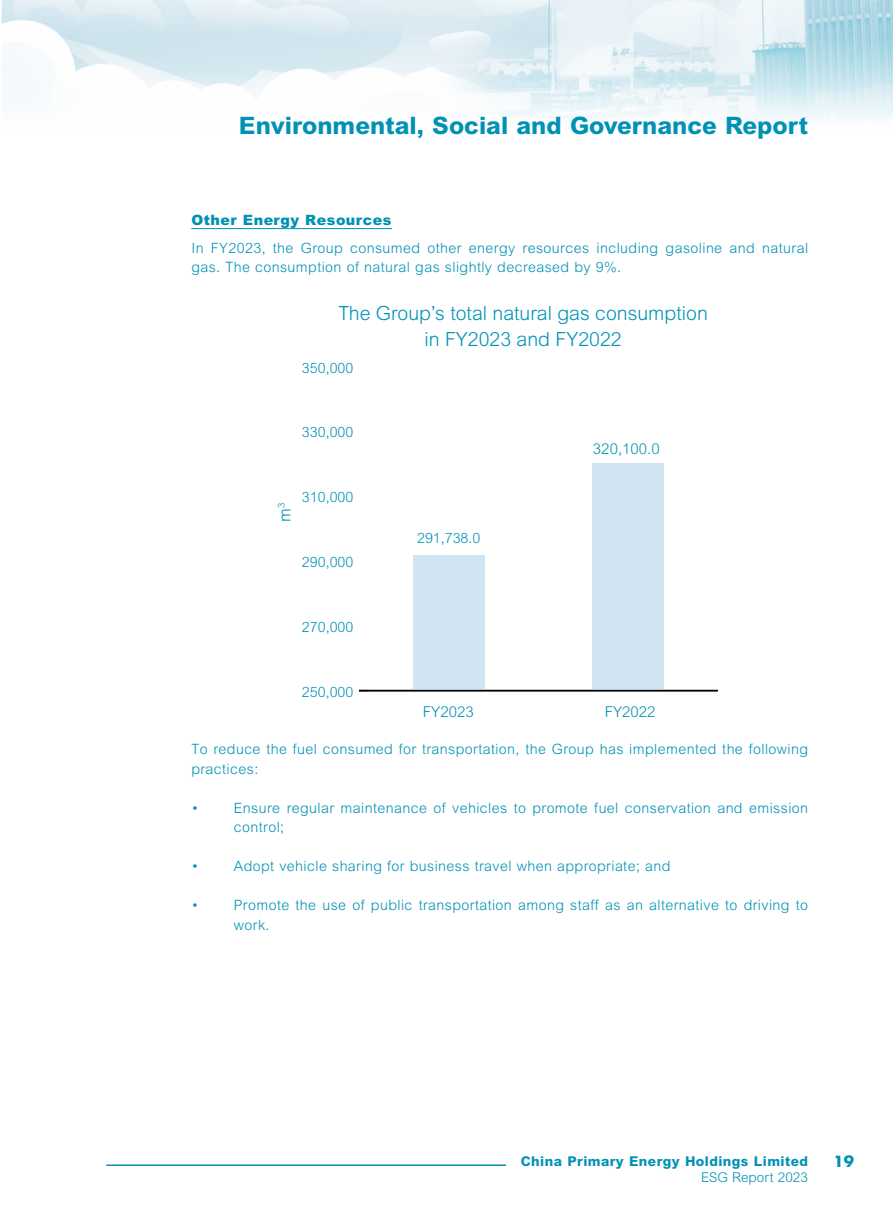
<style>
.page{position:relative;width:893px;height:1212px;background:#fff}
.page>*{position:absolute;margin:0;border:0;box-sizing:border-box;transform-origin:0 0}
.t1{font:800 24px "Arial MT Std";color:#0091b5}
.t2{font:300 19.5px/25.5px "Arial MT Std";color:#0091b5;text-align:center}
.t3{font:300 16.5px "Arial MT Std";color:#0091b5}
.t4{font:300 15px "Arial MT Std";color:#0091b5}
.t5{font:700 15px "Futura Std";color:#0091b5}
.t6{font:300 14.25px/19.5px "Arial MT Std";letter-spacing:.03em;color:#0091b5}
.t7{font:900 14.25px "Arial MT Std";letter-spacing:.035em;color:#0091b5}
.t8{font:800 13.5px "Arial MT Std";letter-spacing:.03em;color:#0091b5}
.t9{font:300 13.5px "Arial MT Std";letter-spacing:.005em;color:#0091b5}
</style>
<div class="page">
<img style="left:1px;top:0;width:892px;height:119px">
<hr style="left:106px;top:1164px;width:400px;height:2px;background:#0091b5">
<hr style="left:191px;top:228px;width:201px;height:1px;background:#0091b5">
<div style="left:413px;top:555px;width:72px;height:135px;background:#d0e4f1"></div>
<div style="left:592px;top:463px;width:72px;height:227px;background:#d0e4f1"></div>
<hr style="left:359px;top:690px;width:359px;height:1px;background:#000001">
<h1 class="t1" style="left:239px;top:111px;width:571px">Environmental, Social and Governance Report</h1>
<p class="t7" style="left:191px;top:211px;width:202px">Other Energy Resources</p>
<p class="t6" style="left:191px;top:238px;width:618px">In FY2023, the Group consumed other energy resources including gasoline and natural gas. The consumption of natural gas slightly decreased by 9%.</p>
<h2 class="t2" style="left:338px;top:301px;width:371px">The Group’s total natural gas consumption in FY2023 and FY2022</h2>
<p class="t6" style="left:302px;top:358px;width:53px">350,000</p>
<p class="t6" style="left:302px;top:423px;width:53px">330,000</p>
<p class="t3" style="left:275px;top:522px;width:21px;rotate:-90deg">m<sup>3</sup></p>
<p class="t6" style="left:302px;top:487px;width:53px">310,000</p>
<p class="t6" style="left:302px;top:552px;width:53px">290,000</p>
<p class="t6" style="left:302px;top:617px;width:53px">270,000</p>
<p class="t6" style="left:302px;top:682px;width:53px">250,000</p>
<p class="t6" style="left:417px;top:528px;width:65px">291,738.0</p>
<p class="t4" style="left:593px;top:440px;width:68px">320,100.0</p>
<p class="t4" style="left:423px;top:703px;width:52px">FY2023</p>
<p class="t4" style="left:605px;top:703px;width:52px">FY2022</p>
<p class="t6" style="left:191px;top:739px;width:618px">To reduce the fuel consumed for transportation, the Group has implemented the following practices:</p>
<p class="t6" style="left:191px;top:798px;width:9px">•</p>
<p class="t6" style="left:234px;top:798px;width:576px">Ensure regular maintenance of vehicles to promote fuel conservation and emission control;</p>
<p class="t6" style="left:191px;top:856px;width:9px">•</p>
<p class="t6" style="left:234px;top:856px;width:438px">Adopt vehicle sharing for business travel when appropriate; and</p>
<p class="t6" style="left:191px;top:895px;width:9px">•</p>
<p class="t6" style="left:234px;top:895px;width:576px">Promote the use of public transportation among staff as an alternative to driving to work.</p>
<p class="t8" style="left:521px;top:1153px;width:289px">China Primary Energy Holdings Limited</p>
<p class="t5" style="left:833px;top:1151px;width:22px">19</p>
<p class="t9" style="left:701px;top:1170px;width:108px">ESG Report 2023</p>
</div>
